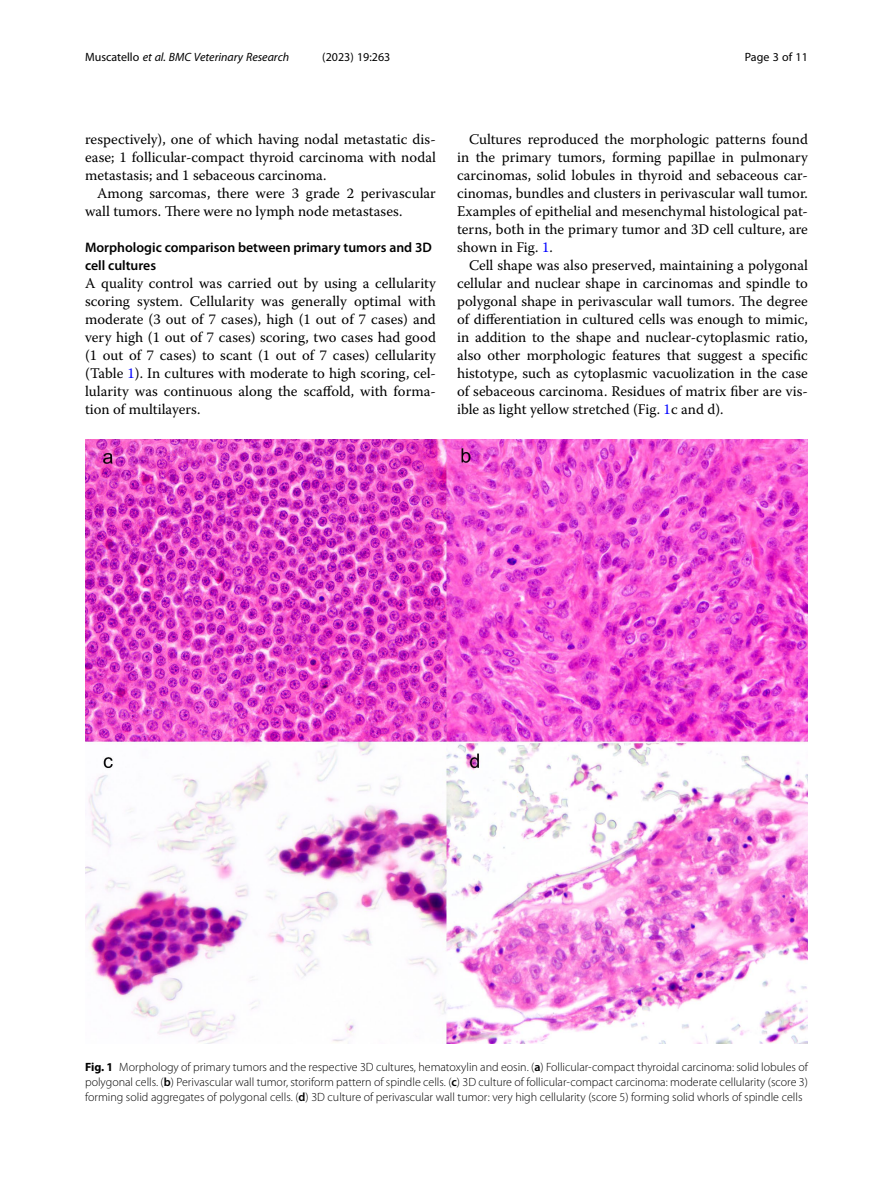
<style>
.page{position:relative;width:893px;height:1191px;background:#fff}
.page>*{position:absolute;margin:0;border:0;box-sizing:border-box;transform-origin:0 0}
.Body_Text_Indent{font:14.7px/18px "Warnock Pro";color:#000;text-align:justify}
.Body_Text{font:14.7px/18px "Warnock Pro";color:#000;text-align:justify}
.Head_2{font:600 13.8px/18px "Myriad Pro";color:#000}
.Figure_Caption{font:300 12px/15px "Myriad Pro";color:#000;text-align:justify}
.t1{font:italic 12px "Myriad Pro";color:#000}
.t2{font:12px "Myriad Pro";color:#000}
.s1{font-style:normal}
.s2{color:#00f}
.s3{font-weight:700}
.s4{font-weight:600}
</style>
<div class="page">
<img style="left:85px;top:439px;width:723px;height:605px">
<p class="t1" style="left:85px;top:50px;width:206px"><span class="s1">Muscatello</span> et al. BMC Veterinary Research</p>
<p class="t2" style="left:322px;top:50px;width:70px">(2023) 19:263</p>
<p class="t2" style="left:745px;top:50px;width:65px">Page 3 of 11</p>
<p class="Body_Text_Indent" style="left:85px;top:130px;width:352px">respectively), one of which having nodal metastatic dis&shy;ease; 1 follicular-compact thyroid carcinoma with nodal metastasis; and 1 sebaceous carcinoma.</p>
<p class="Body_Text_Indent" style="left:85px;top:184px;width:352px;text-indent:12px">Among sarcomas, there were 3 grade 2 perivascular wall tumors. There were no lymph node metastases.</p>
<p class="Head_2" style="left:85px;top:238px;width:348px">Morphologic comparison between primary tumors and 3D cell cultures</p>
<p class="Body_Text" style="left:85px;top:274px;width:352px">A quality control was carried out by using a cellularity scoring system. Cellularity was generally optimal with moderate (3 out of 7 cases), high (1 out of 7 cases) and very high (1 out of 7 cases) scoring, two cases had good (1 out of 7 cases) to scant (1 out of 7 cases) cellularity (Table <span class="s2">1</span>). In cultures with moderate to high scoring, cel&shy;lularity was continuous along the scaffold, with forma&shy;tion of multilayers.</p>
<p class="Body_Text_Indent" style="left:457px;top:130px;width:352px;text-indent:12px">Cultures reproduced the morphologic patterns found in the primary tumors, forming papillae in pulmonary carcinomas, solid lobules in thyroid and sebaceous car&shy;cinomas, bundles and clusters in perivascular wall tumor.<br>Examples of epithelial and mesenchymal histological pat&shy;terns, both in the primary tumor and 3D cell culture, are shown in Fig. <span class="s2">1</span>.</p>
<p class="Body_Text_Indent" style="left:457px;top:256px;width:352px;text-indent:12px">Cell shape was also preserved, maintaining a polygonal cellular and nuclear shape in carcinomas and spindle to polygonal shape in perivascular wall tumors. The degree of differentiation in cultured cells was enough to mimic, in addition to the shape and nuclear-cytoplasmic ratio, also other morphologic features that suggest a specific histotype, such as cytoplasmic vacuolization in the case of sebaceous carcinoma. Residues of matrix fiber are vis&shy;ible as light yellow stretched (Fig. <span class="s2">1</span>c and d).</p>
<p class="Figure_Caption" style="left:85px;top:1059px;width:724px"><span class="s3">Fig. 1</span> Morphology of primary tumors and the respective 3D cultures, hematoxylin and eosin. (<span class="s4">a</span>) Follicular-compact thyroidal carcinoma: solid lobules of polygonal cells. (<span class="s4">b</span>) Perivascular wall tumor, storiform pattern of spindle cells. (<span class="s4">c</span>) 3D culture of follicular-compact carcinoma: moderate cellularity (score 3) forming solid aggregates of polygonal cells. (<span class="s4">d</span>) 3D culture of perivascular wall tumor: very high cellularity (score 5) forming solid whorls of spindle cells</p>
</div>
